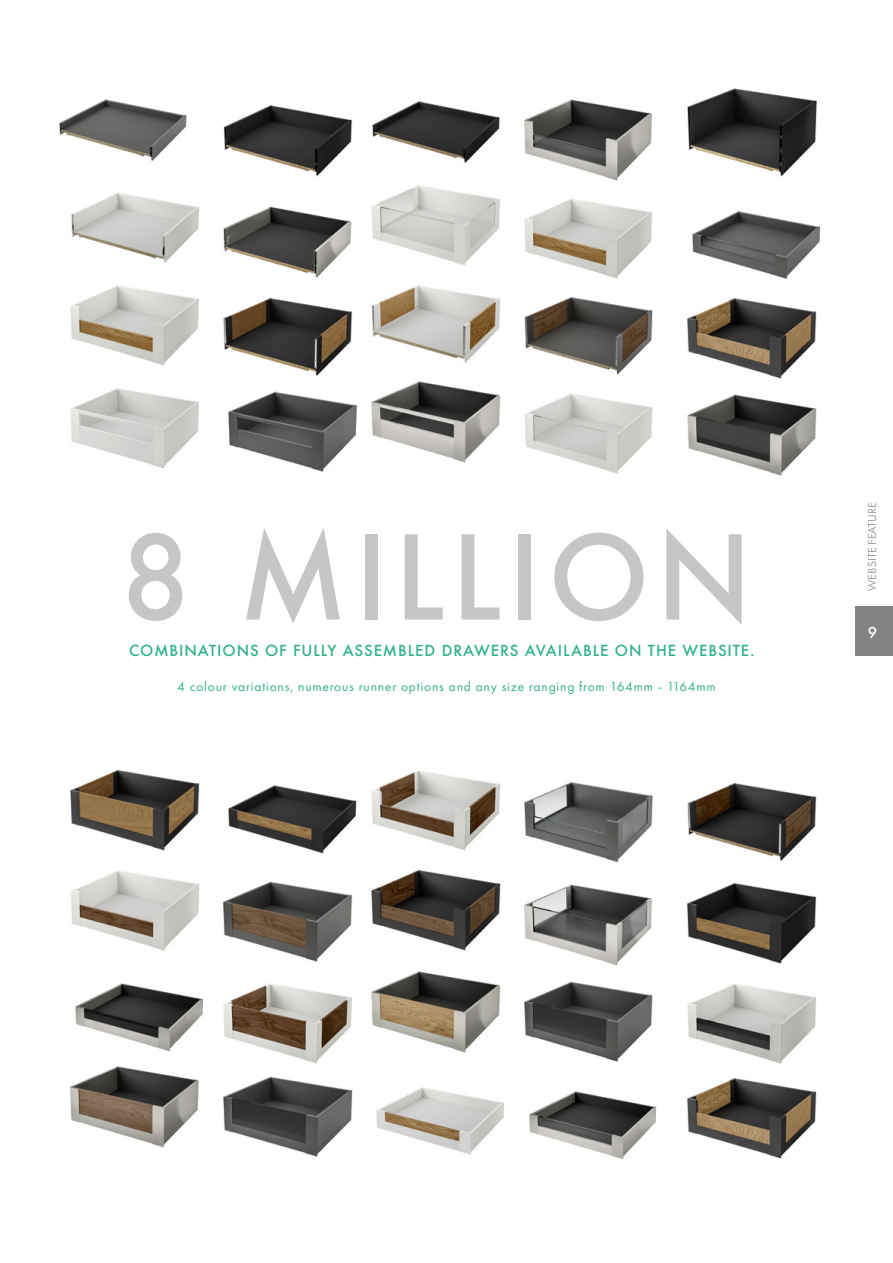
<style>
.page{position:relative;width:893px;height:1263px;background:#fff}
.page>*{position:absolute;margin:0;border:0;box-sizing:border-box;transform-origin:0 0}
.t1{font:500 113.1px "Futura";letter-spacing:.06em;color:#c6c6c6}
.t2{font:500 16.5px "Futura PT";color:#fff}
.t3{font:500 14.85px "Futura";letter-spacing:.06em;color:#31b18d}
.t4{font:13.5px "Futura PT";letter-spacing:.06em;color:#31b18d}
.t5{font:12px "Futura PT";color:#9d9d9c}
</style>
<div class="page">
<img style="left:59px;top:99px;width:128px;height:62px">
<img style="left:223px;top:105px;width:130px;height:72px">
<img style="left:371px;top:99px;width:282px;height:276px">
<img style="left:687px;top:88px;width:134px;height:291px">
<img style="left:70px;top:192px;width:283px;height:184px">
<img style="left:70px;top:388px;width:129px;height:81px">
<img style="left:228px;top:391px;width:130px;height:81px">
<img style="left:371px;top:381px;width:282px;height:93px">
<img style="left:687px;top:394px;width:130px;height:82px">
<img style="left:70px;top:770px;width:134px;height:282px">
<img style="left:228px;top:785px;width:129px;height:69px">
<img style="left:371px;top:770px;width:282px;height:292px">
<img style="left:687px;top:783px;width:130px;height:281px">
<img style="left:223px;top:881px;width:130px;height:183px">
<img style="left:70px;top:1066px;width:283px;height:91px">
<img style="left:376px;top:1087px;width:128px;height:68px">
<img style="left:529px;top:1091px;width:128px;height:69px">
<img style="left:687px;top:1078px;width:130px;height:81px">
<div style="left:855px;top:607px;width:38px;height:49px;background:#838383"></div>
<h1 class="t1" style="left:121px;top:500px;width:633px">8 MILLION</h1>
<p class="t3" style="left:129px;top:640px;width:627px">COMBINATIONS OF FULLY ASSEMBLED DRAWERS AVAILABLE ON THE WEBSITE.</p>
<p class="t4" style="left:177px;top:678px;width:540px">4 colour variations, numerous runner options and any size ranging from 164mm - 1164mm</p>
<p class="t5" style="left:865px;top:591px;width:91px;rotate:-90deg">WEBSITE FEATURE</p>
<p class="t2" style="left:868px;top:622px;width:11px">9</p>
</div>
